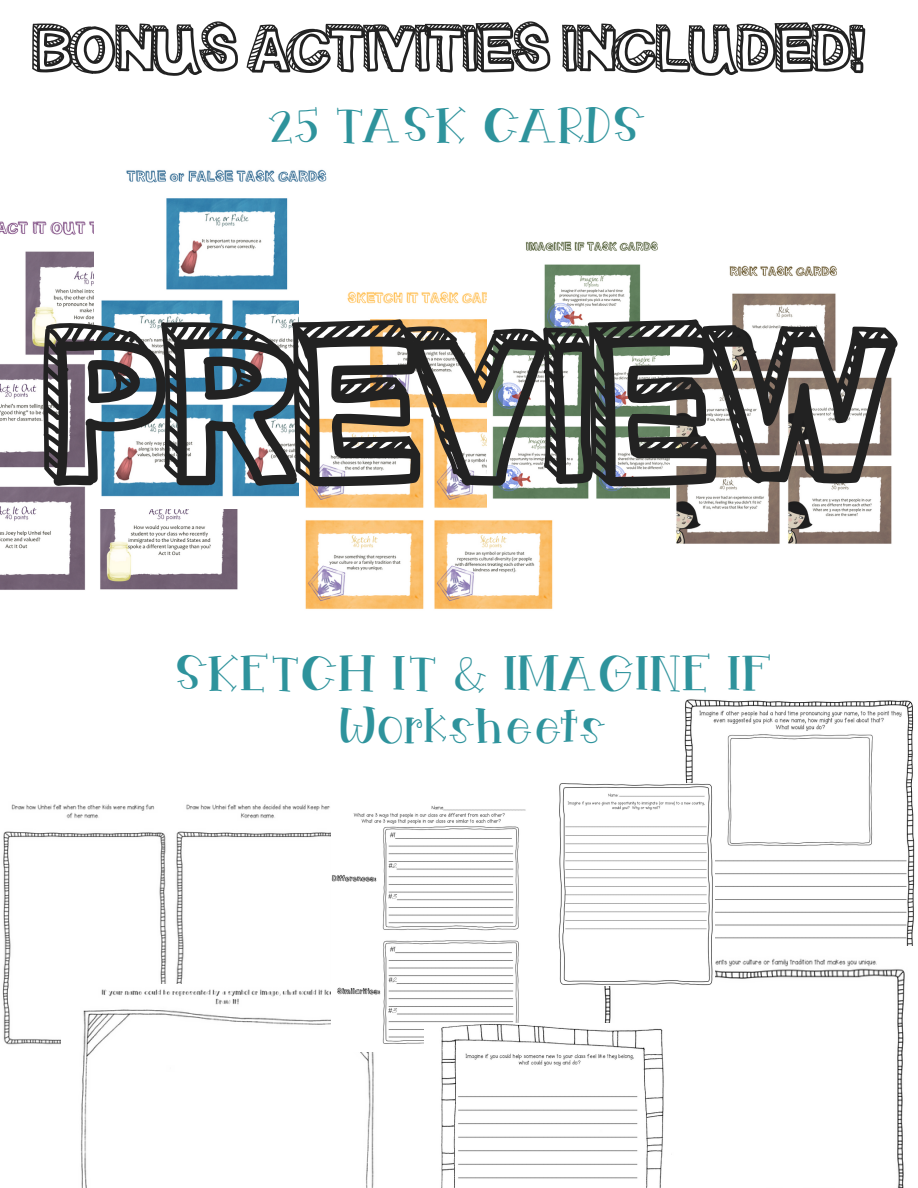
<style>
.page{position:relative;width:918px;height:1188px;background:#fff}
.page>*{position:absolute;margin:0;border:0;box-sizing:border-box;transform-origin:0 0}
.t1{font:186.75px "Bubbles 3 D";letter-spacing:-.07em;color:#222}
.t2{font:55.95px "Bubbles 3 D";letter-spacing:-.07em;color:#222}
.t3{font:49.8px/51.8px "Hello Sweetie Pie";color:#2e939c;text-align:center}
</style>
<div class="page">
<img style="left:0;top:221px;width:238px;height:369px">
<img style="left:94px;top:169px;width:233px;height:339px">
<img style="left:299px;top:286px;width:254px;height:323px">
<img style="left:487px;top:241px;width:183px;height:267px">
<img style="left:676px;top:265px;width:216px;height:279px">
<img style="left:2px;top:804px;width:330px;height:241px">
<img style="left:62px;top:984px;width:312px;height:204px">
<img style="left:684px;top:699px;width:231px;height:247px">
<img style="left:604px;top:958px;width:301px;height:230px">
<img style="left:332px;top:805px;width:194px;height:247px">
<img style="left:424px;top:1024px;width:251px;height:164px">
<img style="left:558px;top:783px;width:156px;height:203px">
<p class="t2" style="left:33px;top:21px;width:838px">BONUS ACTIVITIES INCLUDED!</p>
<p class="t3" style="left:271px;top:104px;width:378px">25 TASK CARDS</p>
<h1 class="t1" style="left:46px;top:315px;width:866px">PREVIEW</h1>
<p class="t3" style="left:175px;top:652px;width:600px">SKETCH IT &amp; IMAGINE IF<br>Worksheets</p>
</div>
